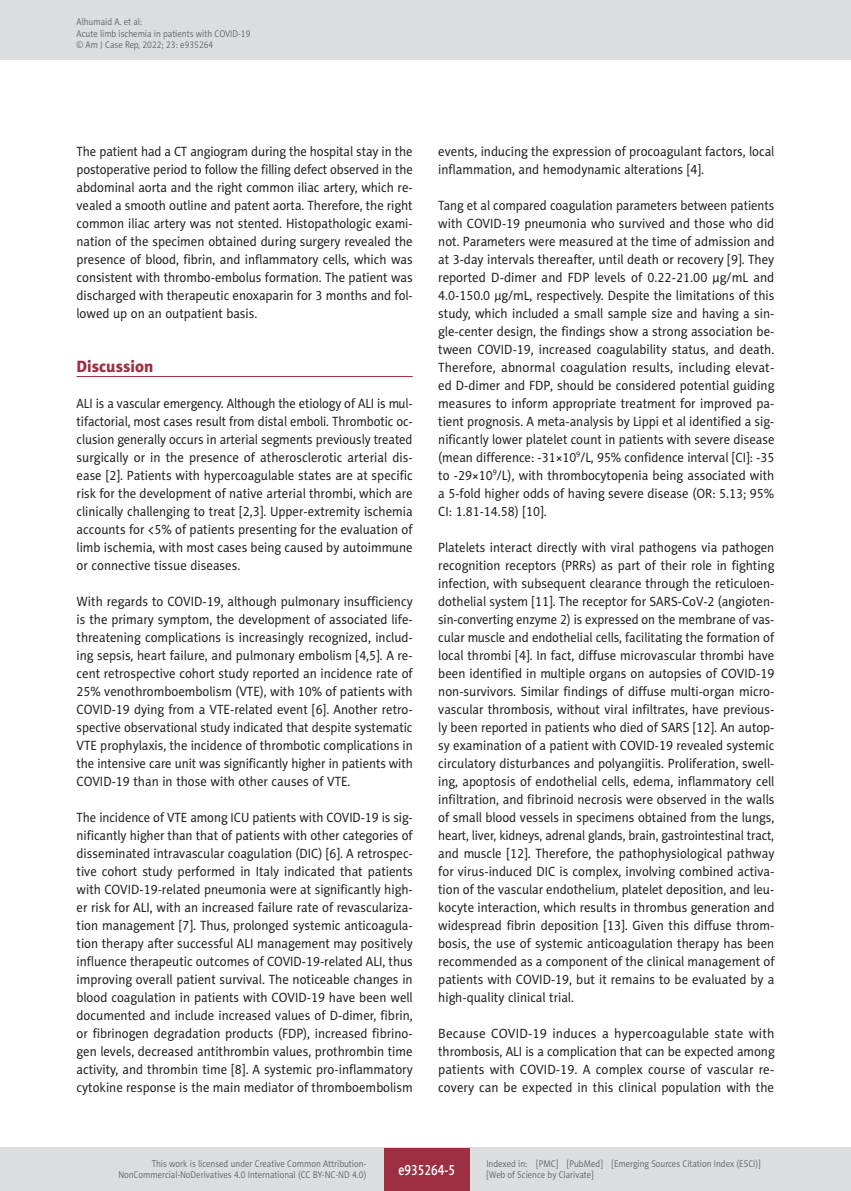
<style>
.page{position:relative;width:851px;height:1191px;background:#fff}
.page>*{position:absolute;margin:0;border:0;box-sizing:border-box;transform-origin:0 0}
.AJCR_Headline_1{font:16.5px "Naomi Sans EFN Heavy";color:#9d2f42}
.t1{font:15px "Naomi Sans EFN Medium";color:#fff;scale:.8 1}
.AJCR_Body{font:13.5px/18px "Naomi Sans EFN";color:#231f20;text-align:justify;scale:.94 1}
.AJCR_Body-2{font:13.5px/18px "Naomi Sans EFN";color:#231f20;text-align:justify;scale:.95 1}
.AJCR_Body-3{font:13.5px/18px "Naomi Sans EFN";color:#231f20;text-align:justify;scale:.93 1}
.AJCR_Body-4{font:13.5px/18px "Naomi Sans EFN";color:#231f20;text-align:justify}
.t2{font:9.75px/11.2px "Naomi Sans EFN Light";color:#57585a;scale:.9 1}
</style>
<div class="page">
<hr style="left:77px;top:376px;width:335px;height:1px;background:#9d2f42">
<div style="left:0;top:0;width:850px;height:60px;background:#dcdddf"></div>
<div style="left:0;top:1148px;width:850px;height:43px;background:#dcdddf"></div>
<div style="left:384px;top:1147px;width:85px;height:43px;background:#9d2f42"></div>
<p class="t2" style="left:77px;top:16px;width:195px">Alhumaid A. et al:<br>Acute limb ischemia in patients with COVID-19 © Am J Case Rep, 2022; 23: e935264</p>
<p class="AJCR_Body" style="left:77px;top:142px;width:359px">The patient had a CT angiogram during the hospital stay in the postoperative period to follow the filling defect observed in the abdominal aorta and the right common iliac artery, which re&shy;vealed a smooth outline and patent aorta. Therefore, the right common iliac artery was not stented. Histopathologic exami&shy;nation of the specimen obtained during surgery revealed the presence of blood, fibrin, and inflammatory cells, which was consistent with thrombo-embolus formation. The patient was discharged with therapeutic enoxaparin for 3 months and fol&shy;lowed up on an outpatient basis.</p>
<p class="AJCR_Headline_1" style="left:77px;top:356px;width:78px">Discussion</p>
<p class="AJCR_Body-3" style="left:77px;top:394px;width:363px">ALI is a vascular emergency. Although the etiology of ALI is mul&shy;tifactorial, most cases result from distal emboli. Thrombotic oc&shy;clusion generally occurs in arterial segments previously treated surgically or in the presence of atherosclerotic arterial dis&shy;ease [2]. Patients with hypercoagulable states are at specific risk for the development of native arterial thrombi, which are clinically challenging to treat [2,3]. Upper-extremity ischemia accounts for &lt;5% of patients presenting for the evaluation of limb ischemia, with most cases being caused by autoimmune or connective tissue diseases.</p>
<p class="AJCR_Body-2" style="left:77px;top:592px;width:355px">With regards to COVID-19, although pulmonary insufficiency is the primary symptom, the development of associated life&shy;threatening complications is increasingly recognized, includ&shy;ing sepsis, heart failure, and pulmonary embolism [4,5]. A re&shy;cent retrospective cohort study reported an incidence rate of 25% venothromboembolism (VTE), with 10% of patients with COVID-19 dying from a VTE-related event [6]. Another retro&shy;spective observational study indicated that despite systematic VTE prophylaxis, the incidence of thrombotic complications in the intensive care unit was significantly higher in patients with COVID-19 than in those with other causes of VTE.</p>
<p class="AJCR_Body" style="left:77px;top:808px;width:359px">The incidence of VTE among ICU patients with COVID-19 is sig&shy;nificantly higher than that of patients with other categories of disseminated intravascular coagulation (DIC) [6]. A retrospec&shy;tive cohort study performed in Italy indicated that patients with COVID-19-related pneumonia were at significantly high&shy;er risk for ALI, with an increased failure rate of revasculariza&shy;tion management [7]. Thus, prolonged systemic anticoagula&shy;tion therapy after successful ALI management may positively influence therapeutic outcomes of COVID-19-related ALI, thus improving overall patient survival. The noticeable changes in blood coagulation in patients with COVID-19 have been well documented and include increased values of D-dimer, fibrin, or fibrinogen degradation products (FDP), increased fibrino&shy;gen levels, decreased antithrombin values, prothrombin time activity, and thrombin time [8]. A systemic pro-inflammatory cytokine response is the main mediator of thromboembolism</p>
<p class="AJCR_Body-2" style="left:438px;top:142px;width:355px">events, inducing the expression of procoagulant factors, local inflammation, and hemodynamic alterations [4].</p>
<p class="AJCR_Body" style="left:438px;top:196px;width:359px">Tang et al compared coagulation parameters between patients with COVID-19 pneumonia who survived and those who did not. Parameters were measured at the time of admission and at 3-day intervals thereafter, until death or recovery [9]. They reported D-dimer and FDP levels of 0.22-21.00 µg/mL and 4.0-150.0 µg/mL, respectively. Despite the limitations of this study, which included a small sample size and having a sin&shy;gle-center design, the findings show a strong association be&shy;tween COVID-19, increased coagulability status, and death.<br>Therefore, abnormal coagulation results, including elevat&shy;ed D-dimer and FDP, should be considered potential guiding measures to inform appropriate treatment for improved pa&shy;tient prognosis. A meta-analysis by Lippi et al identified a sig&shy;nificantly lower platelet count in patients with severe disease (mean difference: -31×10<sup>9</sup>/L, 95% confidence interval [CI]: -35 to -29×10<sup>9</sup>/L), with thrombocytopenia being associated with a 5-fold higher odds of having severe disease (OR: 5.13; 95% CI: 1.81-14.58) [10].</p>
<p class="AJCR_Body-2" style="left:438px;top:538px;width:355px">Platelets interact directly with viral pathogens via pathogen recognition receptors (PRRs) as part of their role in fighting infection, with subsequent clearance through the reticuloen&shy;dothelial system [11]. The receptor for SARS-CoV-2 (angioten&shy;sin-converting enzyme 2) is expressed on the membrane of vas&shy;cular muscle and endothelial cells, facilitating the formation of local thrombi [4]. In fact, diffuse microvascular thrombi have been identified in multiple organs on autopsies of COVID-19 non-survivors. Similar findings of diffuse multi-organ micro&shy;vascular thrombosis, without viral infiltrates, have previous&shy;ly been reported in patients who died of SARS [12]. An autop&shy;sy examination of a patient with COVID-19 revealed systemic circulatory disturbances and polyangiitis. Proliferation, swell&shy;ing, apoptosis of endothelial cells, edema, inflammatory cell infiltration, and fibrinoid necrosis were observed in the walls of small blood vessels in specimens obtained from the lungs, heart, liver, kidneys, adrenal glands, brain, gastrointestinal tract, and muscle [12]. Therefore, the pathophysiological pathway for virus-induced DIC is complex, involving combined activa&shy;tion of the vascular endothelium, platelet deposition, and leu&shy;kocyte interaction, which results in thrombus generation and widespread fibrin deposition [13]. Given this diffuse throm&shy;bosis, the use of systemic anticoagulation therapy has been recommended as a component of the clinical management of patients with COVID-19, but it remains to be evaluated by a high-quality clinical trial.</p>
<p class="AJCR_Body-4" style="left:438px;top:1024px;width:338px">Because COVID-19 induces a hypercoagulable state with thrombosis, ALI is a complication that can be expected among patients with COVID-19. A complex course of vascular re&shy;covery can be expected in this clinical population with the</p>
<p class="t2" style="left:118px;top:1158px;width:277px;text-align:right">This work is licensed under Creative Common Attribution-<br>NonCommercial-NoDerivatives 4.0 International (CC BY-NC-ND 4.0)</p>
<p class="t1" style="left:398px;top:1160px;width:72px">e935264-5</p>
<p class="t2" style="left:486px;top:1158px;width:306px">Indexed in: [PMC] [PubMed] [Emerging Sources Citation Index (ESCI)] [Web of Science by Clarivate]</p>
</div>
